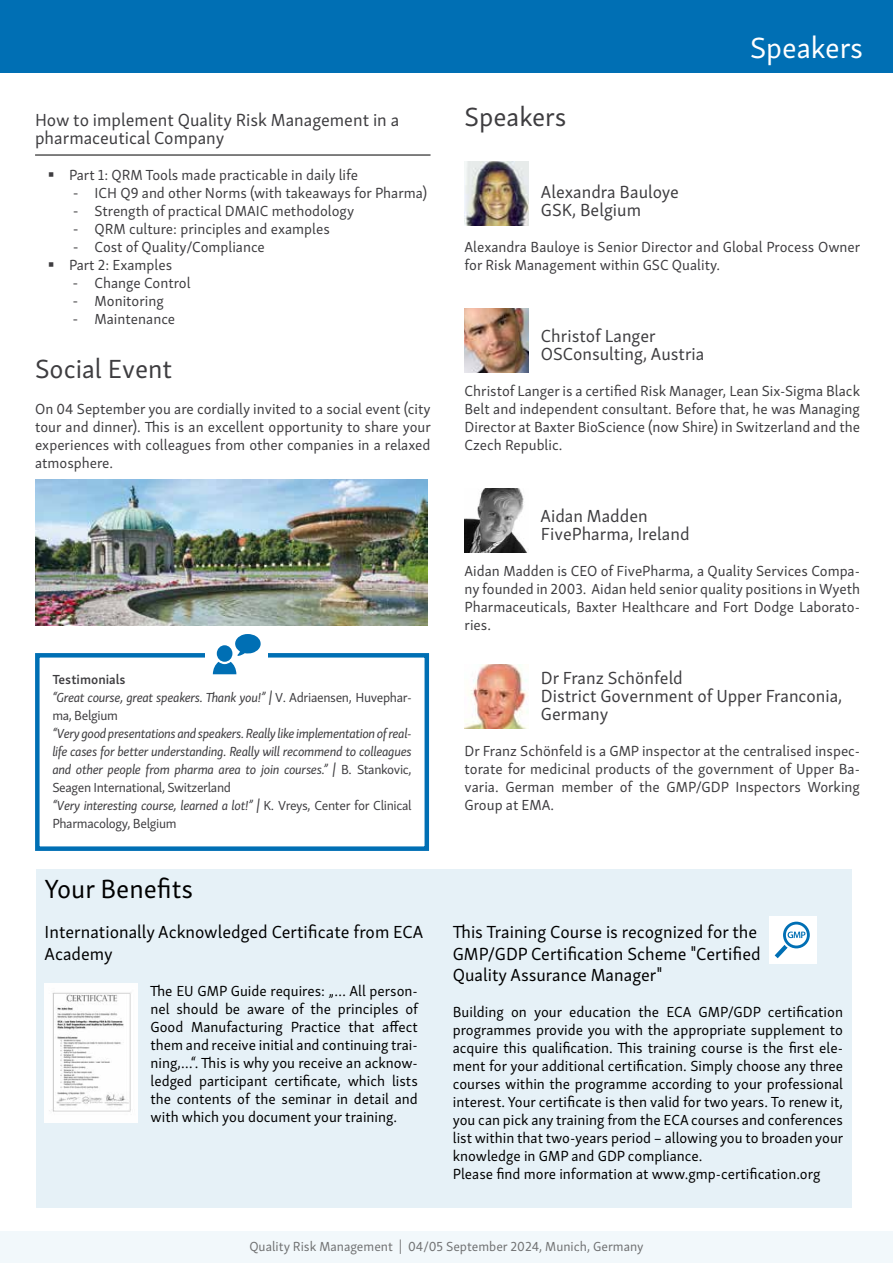
<style>
.page{position:relative;width:893px;height:1263px;background:#fff}
.page>*{position:absolute;margin:0;border:0;box-sizing:border-box;transform-origin:0 0}
.t1{font:30px "Skolar Sans Latn";color:#fff}
.t2{font:27px "Skolar Sans Latn";color:#3e3d40}
.t3{font:27px "Skolar Sans Latn";color:#000}
.t4{font:18px/18px "Skolar Sans Latn";color:#3e3d40}
.t5{font:18px/21.6px "Skolar Sans Latn";color:#000}
.t6{font:15px/18px "Skolar Sans Latn";color:#3e3d40;text-align:justify}
.t7{font:15px/18px "Skolar Sans Latn";color:#000;text-align:justify}
.t8{font:italic 13.5px/18px "Skolar Sans Latn";letter-spacing:-.025em;color:#3e3d40}
.t9{font:13.5px "Skolar Sans Latn";color:#707172}
.s1{font-family:"Myriad Pro"}
.s2{font-weight:600;font-style:normal}
.s3{font-style:normal}
</style>
<div class="page">
<div style="left:0;top:0;width:893px;height:72px;background:#006fb4"></div>
<hr style="left:35px;top:155px;width:396px;height:1px;background:#000">
<img style="left:35px;top:480px;width:393px;height:145px">
<div style="left:35px;top:653px;width:394px;height:198px;border:4px solid #006fb4"></div>
<img style="left:465px;top:161px;width:63px;height:65px">
<img style="left:465px;top:308px;width:63px;height:65px">
<img style="left:465px;top:488px;width:63px;height:65px">
<img style="left:465px;top:664px;width:63px;height:65px">
<div style="left:0;top:1231px;width:893px;height:32px;background:#f2f8fb"></div>
<div style="left:36px;top:870px;width:815px;height:338px;background:#e6f1f7"></div>
<img style="left:45px;top:984px;width:93px;height:138px">
<div style="left:769px;top:916px;width:47px;height:47px;background:#fff"></div>
<svg style="left:775px;top:922px;width:35px;height:36px"></svg>
<div style="left:205px;top:648px;width:62px;height:14px;background:#fff"></div>
<svg style="left:235px;top:634px;width:26px;height:22px"></svg>
<div style="left:217px;top:645px;width:15px;height:17px;background:#006fb4;border-radius:50%"></div>
<svg style="left:213px;top:662px;width:23px;height:12px"></svg>
<p class="t4" style="left:35px;top:109px;width:366px">How to implement Quality Risk Management in a pharmaceutical Company</p>
<p class="t6" style="left:69px;top:165px;width:291px">Part 1: QRM Tools made practicable in daily life</p>
<p class="t6" style="left:73px;top:183px;width:355px"><span class="s1">-</span> ICH Q9 and other Norms (with takeaways for Pharma)</p>
<p class="t6" style="left:73px;top:201px;width:282px"><span class="s1">-</span> Strength of practical DMAIC methodology</p>
<p class="t6" style="left:73px;top:219px;width:258px"><span class="s1">-</span> QRM culture: principles and examples</p>
<p class="t6" style="left:69px;top:237px;width:197px"><span class="s1">-</span> Cost of Quality/Compliance<br>Part 2: Examples</p>
<p class="t6" style="left:73px;top:273px;width:119px"><span class="s1">-</span> Change Control</p>
<p class="t6" style="left:73px;top:291px;width:92px"><span class="s1">-</span> Monitoring</p>
<p class="t6" style="left:73px;top:309px;width:103px"><span class="s1">-</span> Maintenance</p>
<h2 class="t2" style="left:35px;top:348px;width:139px">Social Event</h2>
<p class="t6" style="left:35px;top:399px;width:397px">On 04 September you are cordially invited to a social event (city tour and dinner). This is an excellent opportunity to share your experiences with colleagues from other companies in a relaxed atmosphere.</p>
<p class="t8" style="left:52px;top:669px;width:361px"><span class="s2">Testimonials<br></span>“Great course, great speakers. Thank you!” | <span class="s3">V. Adriaensen, Huvephar&shy;ma, Belgium</span></p>
<p class="t8" style="left:52px;top:723px;width:361px">“Very good presentations and speakers. Really like implementation of real&shy;life cases for better understanding. Really will recommend to colleagues and other people from pharma area to join courses.” | <span class="s3">B. Stankovic, Seagen International, Switzerland<br></span>“Very interesting course, learned a lot!” | <span class="s3">K. Vreys, Center for Clinical Pharmacology, Belgium</span></p>
<h2 class="t3" style="left:45px;top:869px;width:150px">Your Benefits</h2>
<p class="t5" style="left:45px;top:920px;width:380px">Internationally Acknowledged Certificate from ECA<br>Academy</p>
<p class="t7" style="left:150px;top:980px;width:269px">The EU GMP Guide requires: „… All person&shy;nel should be aware of the principles of Good Manufacturing Practice that affect them and receive initial and continuing trai&shy;ning,…“. This is why you receive an acknow&shy;ledged participant certificate, which lists the contents of the seminar in detail and with which you document your training.</p>
<h2 class="t2" style="left:465px;top:96px;width:103px">Speakers</h2>
<h1 class="t1" style="left:750px;top:25px;width:115px">Speakers</h1>
<p class="t4" style="left:541px;top:181px;width:140px">Alexandra Bauloye<br>GSK, Belgium</p>
<p class="t6" style="left:465px;top:237px;width:397px">Alexandra Bauloye is Senior Director and Global Process Owner for Risk Management within GSC Quality.</p>
<p class="t4" style="left:541px;top:325px;width:165px">Christof Langer<br>OSConsulting, Austria</p>
<p class="t6" style="left:465px;top:381px;width:397px">Christof Langer is a certified Risk Manager, Lean Six-Sigma Black Belt and independent consultant. Before that, he was Managing Director at Baxter BioScience (now Shire) in Switzerland and the Czech Republic.</p>
<p class="t4" style="left:541px;top:505px;width:151px">Aidan Madden<br>FivePharma, Ireland</p>
<p class="t6" style="left:465px;top:561px;width:397px">Aidan Madden is CEO of FivePharma, a Quality Services Compa&shy;ny founded in 2003. Aidan held senior quality positions in Wyeth Pharmaceuticals, Baxter Healthcare and Fort Dodge Laborato&shy;ries.</p>
<p class="t4" style="left:541px;top:667px;width:303px">Dr Franz Schönfeld<br>District Government of Upper Franconia,<br>Germany</p>
<p class="t6" style="left:465px;top:741px;width:397px">Dr Franz Schönfeld is a GMP inspector at the centralised inspec&shy;torate for medicinal products of the government of Upper Ba&shy;varia. German member of the GMP/GDP Inspectors Working Group at EMA.</p>
<p class="t5" style="left:453px;top:920px;width:309px">This Training Course is recognized for the<br>GMP/GDP Certification Scheme "Certified<br>Quality Assurance Manager"</p>
<p class="t7" style="left:453px;top:1002px;width:392px;text-align:left">Building on your education the ECA GMP/GDP certification programmes provide you with the appropriate supplement to acquire this qualification. This training course is the first ele&shy;ment for your additional certification. Simply choose any three courses within the programme according to your professional interest. Your certificate is then valid for two years. To renew it, you can pick any training from the ECA courses and conferences list within that two-years period – allowing you to broaden your knowledge in GMP and GDP compliance.<br>Please find more information at www.gmp-certification.org</p>
<p class="t9" style="left:249px;top:1236px;width:396px">Quality Risk Management | 04/05 September 2024, Munich, Germany</p>
</div>
